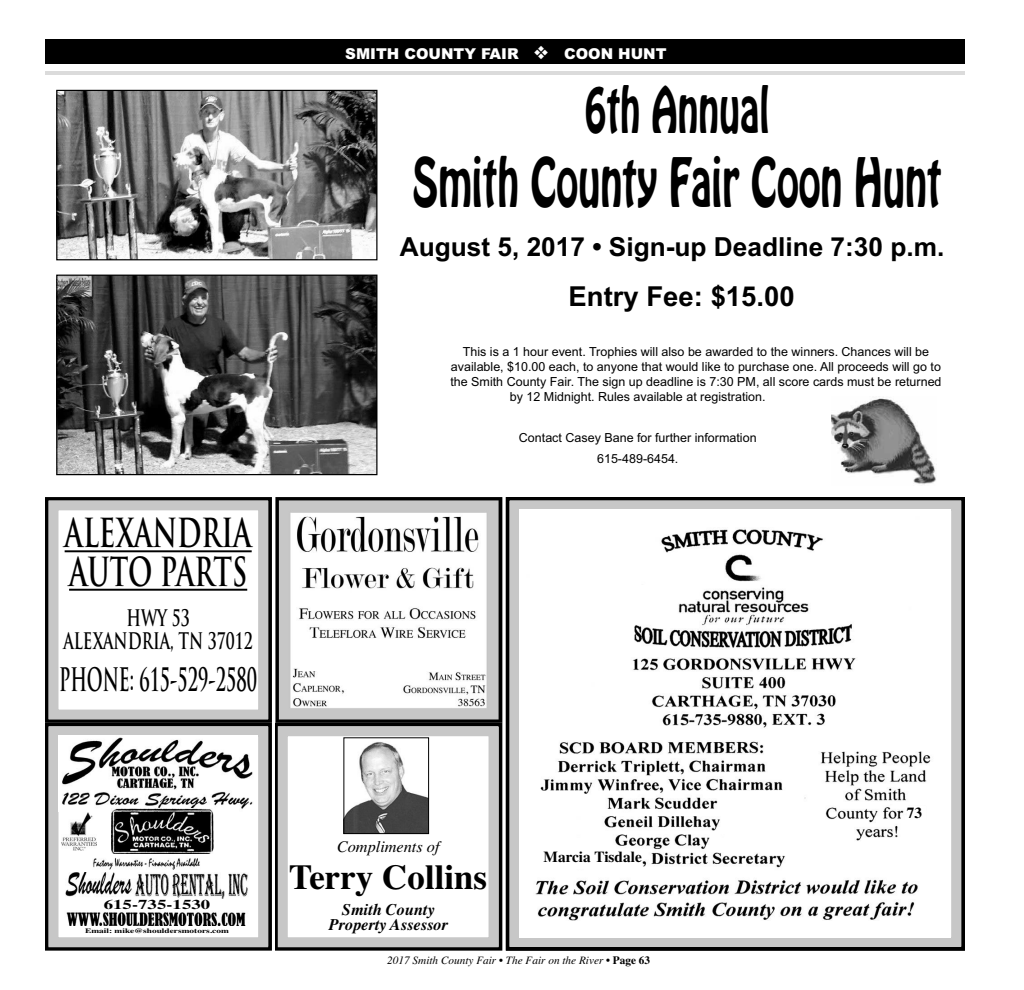
<style>
.page{position:relative;width:1024px;height:990px;background:#fff}
.page>*{position:absolute;margin:0;border:0;box-sizing:border-box;transform-origin:0 0}
.t1{font:60px "Hobo Std";color:#000;scale:.67 1}
.t2{font:56.25px "Hobo Std";color:#000;scale:.67 1}
.t3{font:700 39px/38.4px "Trajan Pro";color:#000;scale:.67 1}
.t4{font:700 35px "Times";color:#000}
.t5{font:700 31.62px "Trajan Pro";color:#000;scale:.54 1}
.t6{font:700 27.5px "Arial";color:#000}
.t7{font:700 26.25px "Arial";color:#000}
.t8{font:700 22.25px/23.4px "Trajan Pro";color:#000;text-align:center;scale:.67 1}
.t9{font:italic 700 16.25px/15px "Times";color:#000;text-align:center}
.t10{font:italic 16.25px "Times";color:#000}
.t11{font:700 15.25px "Times";color:#000}
.t12{font:900 15px "Arial";color:#fff}
.t13{font:700 13.5px "Times";color:#000;scale:1.39 1}
.t14{font:12.5px/20.6px "Arial";color:#000;text-align:center}
.t15{font:italic 11.25px "Times";color:#000}
.t16{font:700 6.75px "Times";color:#000;scale:1.39 1}
.s1{font-weight:700}
.s2{font-weight:700;font-style:normal}
</style>
<div class="page">
<img style="left:832px;top:398px;width:104px;height:87px">
<div style="left:45px;top:39px;width:920px;height:25px;background:#000"></div>
<hr style="left:45px;top:71px;width:920px;height:4px;background:#dbdbdb">
<img style="left:58px;top:92px;width:317px;height:166px">
<div style="left:56px;top:90px;width:321px;height:170px;border:1px solid #000"></div>
<img style="left:58px;top:277px;width:317px;height:196px">
<div style="left:56px;top:275px;width:321px;height:200px;border:1px solid #000"></div>
<div style="left:45px;top:497px;width:227px;height:226px;border:4px solid #000"></div>
<div style="left:48px;top:500px;width:220px;height:220px;border:10px solid #c7c7c7"></div>
<hr style="left:65px;top:550px;width:187px;height:2px;background:#000">
<hr style="left:69px;top:589px;width:178px;height:2px;background:#000">
<div style="left:275px;top:497px;width:227px;height:226px;border:4px solid #000"></div>
<img style="left:290px;top:511px;width:197px;height:198px">
<div style="left:279px;top:500px;width:219px;height:220px;border:10px solid #c7c7c7"></div>
<div style="left:45px;top:723px;width:227px;height:228px;border:4px solid #000"></div>
<div style="left:48px;top:726px;width:220px;height:221px;border:10px solid #c7c7c7"></div>
<img style="left:66px;top:912px;width:180px;height:13px">
<img style="left:58px;top:736px;width:200px;height:76px">
<img style="left:93px;top:858px;width:107px;height:12px">
<img style="left:66px;top:872px;width:182px;height:27px">
<img style="left:61px;top:812px;width:36px;height:39px">
<img style="left:112px;top:809px;width:101px;height:45px">
<div style="left:506px;top:497px;width:459px;height:454px;border:4px solid #000"></div>
<div style="left:510px;top:500px;width:451px;height:447px;border:10px solid #c7c7c7"></div>
<img style="left:519px;top:510px;width:431px;height:427px">
<div style="left:534px;top:851px;width:108px;height:18px;background:#fff"></div>
<div style="left:907px;top:806px;width:18px;height:16px;background:#fff"></div>
<svg style="left:275px;top:723px;width:227px;height:228px"></svg>
<div style="left:278px;top:726px;width:220px;height:221px;border:10px solid #c7c7c7"></div>
<svg style="left:343px;top:737px;width:86px;height:97px"></svg>
<h3 class="t3" style="left:65px;top:515px;width:281px">ALEXANDRIA<br>AUTO PARTS</h3>
<h3 class="t8" style="left:63px;top:607px;width:284px">HWY 53<br>ALEXANDRIA, TN 37012</h3>
<h3 class="t5" style="left:59px;top:662px;width:368px">PHONE: 615-529-2580</h3>
<p class="t12" style="left:345px;top:45px;width:323px">SMITH COUNTY FAIR ❖ COON HUNT</p>
<h2 class="t2" style="left:585px;top:81px;width:276px">6th Annual</h2>
<h1 class="t1" style="left:412px;top:151px;width:791px">Smith County Fair Coon Hunt</h1>
<h3 class="t7" style="left:400px;top:238px;width:546px">August 5, 2017 • Sign-up Deadline 7:30 p.m.</h3>
<h3 class="t6" style="left:568px;top:286px;width:228px">Entry Fee: $15.00</h3>
<p class="t14" style="left:463px;top:343px;width:468px">This is a 1 hour event. Trophies will also be awarded to the winners. Chances will be</p>
<p class="t14" style="left:451px;top:358px;width:491px">available, $10.00 each, to anyone that would like to purchase one. All proceeds will go to</p>
<p class="t14" style="left:450px;top:373px;width:493px">the Smith County Fair. The sign up deadline is 7:30 PM, all score cards must be returned</p>
<p class="t14" style="left:510px;top:388px;width:257px">by 12 Midnight. Rules available at registration.</p>
<p class="t14" style="left:519px;top:429px;width:239px">Contact Casey Bane for further information<br>615-489-6454.</p>
<p class="t13" style="left:104px;top:899px;width:78px">615-735-1530</p>
<p class="t16" style="left:85px;top:929px;width:105px">Email: mike@shouldersmotors.com</p>
<h3 class="t10" style="left:337px;top:841px;width:104px">Compliments of</h3>
<h3 class="t4" style="left:289px;top:865px;width:200px">Terry Collins</h3>
<h3 class="t9" style="left:329px;top:903px;width:121px">Smith County<br>Property Assessor</h3>
<p class="t11" style="left:543px;top:852px;width:100px">Marcia Tisdale</p>
<p class="t15" style="left:387px;top:956px;width:264px">2017 Smith County Fair • The Fair on the River <span class="s1">•</span> <span class="s2">Page 63</span></p>
<p class="t11" style="left:907px;top:807px;width:17px">73</p>
</div>
